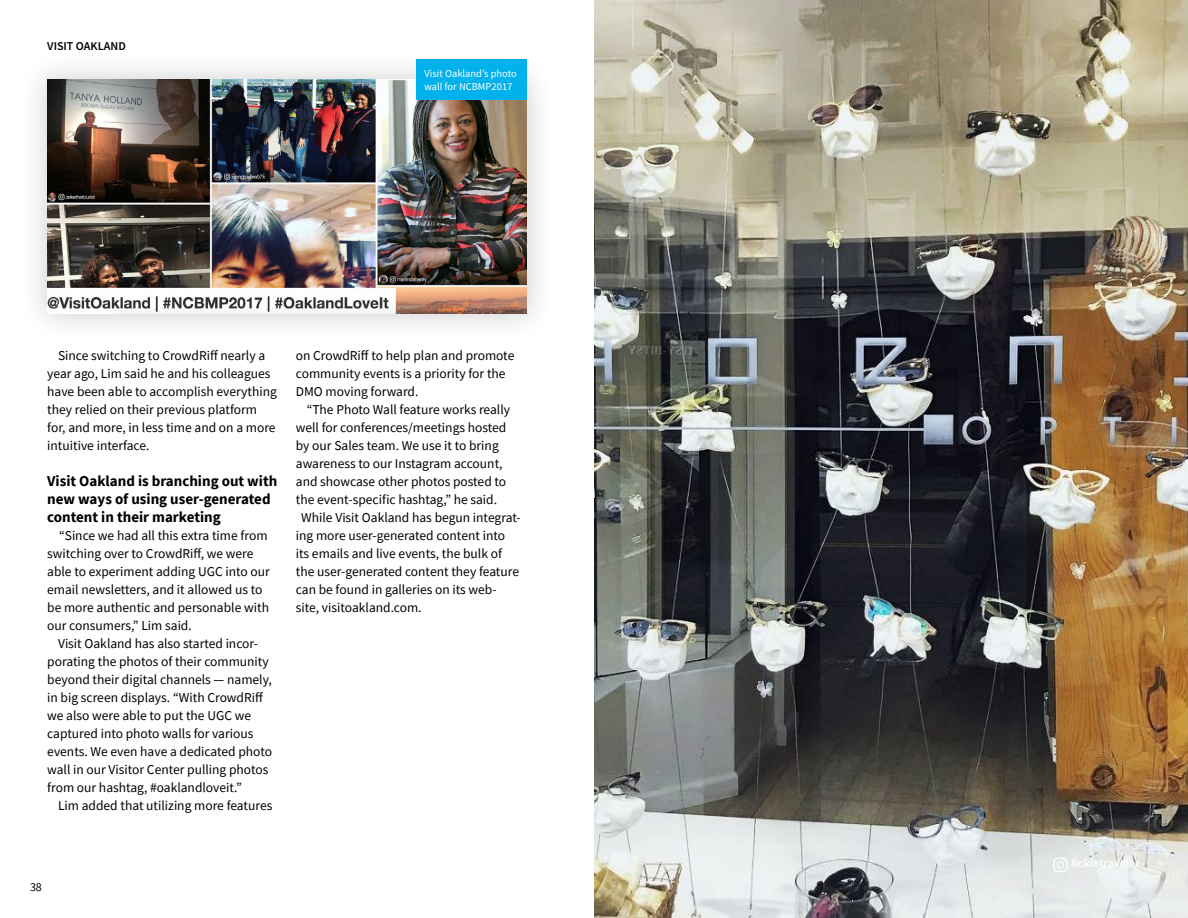
<style>
.page{position:relative;width:1188px;height:918px;background:#fff}
.page>*{position:absolute;margin:0;border:0;box-sizing:border-box;transform-origin:0 0}
.t1{font:700 15px/18px "Source Sans Pro";color:#000}
.t2{font:13.5px/18px "Source Sans Pro";color:#000}
.t3{font:600 12px "Source Sans Pro";color:#fff}
.t4{font:600 12px "Source Sans Pro";color:#000}
.t5{font:12px "Source Sans Pro";color:#000}
.t6{font:10.5px/12.6px "Source Sans Pro";color:#fff}
</style>
<div class="page">
<div style="left:17px;top:50px;width:539px;height:294px;background:#000;opacity:.2"></div>
<img style="left:47px;top:80px;width:479px;height:234px">
<div style="left:416px;top:60px;width:111px;height:40px;background:#00b1eb"></div>
<img style="left:594px;top:0;width:594px;height:918px">
<svg style="left:1053px;top:858px;width:15px;height:14px"></svg>
<p class="t4" style="left:47px;top:38px;width:80px">VISIT OAKLAND</p>
<p class="t6" style="left:424px;top:67px;width:94px">Visit Oakland’s photo wall for NCBMP2017</p>
<p class="t2" style="left:47px;top:346px;width:231px;text-indent:11px">Since switching to CrowdRiff nearly a year ago, Lim said he and his colleagues have been able to accomplish everything they relied on their previous platform for, and more, in less time and on a more intuitive interface.</p>
<p class="t1" style="left:47px;top:472px;width:232px">Visit Oakland is branching out with new ways of using user-generated content in their marketing</p>
<p class="t2" style="left:47px;top:526px;width:224px;text-indent:12px">“Since we had all this extra time from switching over to CrowdRiff, we were able to experiment adding UGC into our email newsletters, and it allowed us to be more authentic and personable with our consumers,” Lim said.</p>
<p class="t2" style="left:47px;top:634px;width:226px;text-indent:11px">Visit Oakland has also started incor&shy;porating the photos of their community beyond their digital channels — namely, in big screen displays. “With CrowdRiff we also were able to put the UGC we captured into photo walls for various events. We even have a dedicated photo wall in our Visitor Center pulling photos from our hashtag, #oaklandloveit.”</p>
<p class="t2" style="left:58px;top:796px;width:216px">Lim added that utilizing more features</p>
<p class="t2" style="left:296px;top:346px;width:220px">on CrowdRiff to help plan and promote community events is a priority for the<br>DMO moving forward.</p>
<p class="t2" style="left:307px;top:400px;width:205px">“The Photo Wall feature works really</p>
<p class="t2" style="left:296px;top:418px;width:212px">well for conferences/meetings hosted</p>
<p class="t2" style="left:296px;top:436px;width:204px">by our Sales team. We use it to bring</p>
<p class="t2" style="left:296px;top:454px;width:208px">awareness to our Instagram account,</p>
<p class="t2" style="left:296px;top:472px;width:212px">and showcase other photos posted to</p>
<p class="t2" style="left:296px;top:490px;width:203px">the event-specific hashtag,” he said.</p>
<p class="t2" style="left:301px;top:508px;width:221px">While Visit Oakland has begun integrat-</p>
<p class="t2" style="left:296px;top:526px;width:211px">ing more user-generated content into</p>
<p class="t2" style="left:296px;top:544px;width:208px">its emails and live events, the bulk of</p>
<p class="t2" style="left:296px;top:562px;width:225px">the user-generated content they feature</p>
<p class="t2" style="left:296px;top:580px;width:202px">can be found in galleries on its web-</p>
<p class="t2" style="left:296px;top:598px;width:127px">site, visitoakland.com.</p>
<p class="t5" style="left:30px;top:879px;width:13px">38</p>
<p class="t3" style="left:1071px;top:856px;width:70px">fickletraveler</p>
</div>
